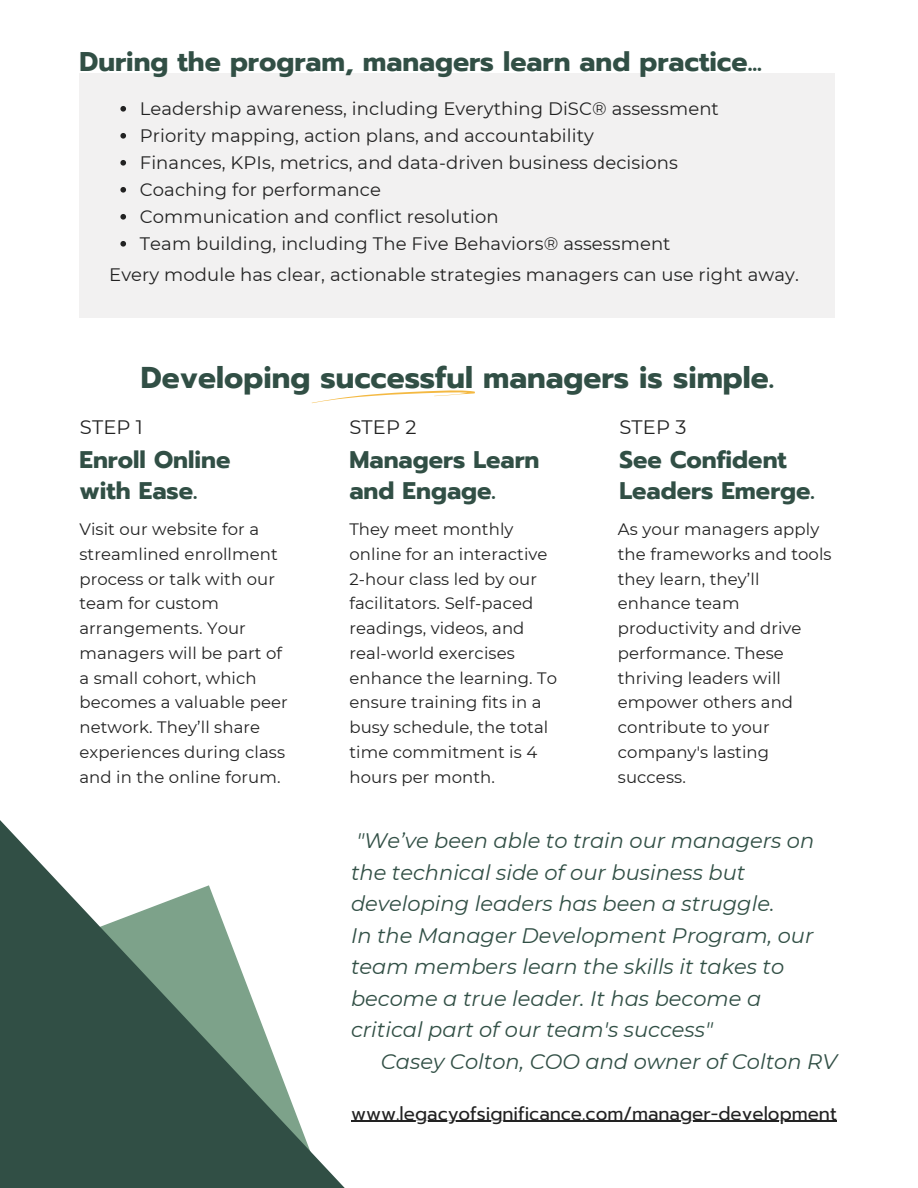
<style>
.page{position:relative;width:918px;height:1188px;background:#fff}
.page>*{position:absolute;margin:0;border:0;box-sizing:border-box;transform-origin:0 0}
.t1{font:700 30px "Prompt";color:#314f45}
.t2{font:700 27px "Prompt";color:#314f45}
.t3{font:700 24px/30.3px "Prompt";color:#314f45}
.t4{font:italic 21px/31.5px "Montserrat";color:#314f45}
.t5{font:19.5px "Montserrat";letter-spacing:.005em;color:#222}
.t6{font:18.45px "Prompt";color:#222}
.t7{font:18px "Montserrat";letter-spacing:.005em;color:#222}
.t8{font:16.5px/24.8px "Montserrat";letter-spacing:.005em;color:#222}
</style>
<div class="page">
<div style="left:79px;top:73px;width:756px;height:245px;background:#f2f1f1"></div>
<svg style="left:120px;top:106px;width:6px;height:6px"></svg>
<svg style="left:120px;top:133px;width:6px;height:6px"></svg>
<svg style="left:120px;top:160px;width:6px;height:6px"></svg>
<svg style="left:120px;top:187px;width:6px;height:6px"></svg>
<svg style="left:120px;top:214px;width:6px;height:6px"></svg>
<svg style="left:120px;top:241px;width:6px;height:6px"></svg>
<svg style="left:311px;top:390px;width:164px;height:13px"></svg>
<svg style="left:0;top:820px;width:372px;height:368px"></svg>
<hr style="left:351px;top:1121px;width:486px;height:1px;background:#222">
<p class="t2" style="left:79px;top:41px;width:684px">During the program, managers learn and practice...</p>
<p class="t7" style="left:140px;top:98px;width:581px">Leadership awareness, including Everything DiSC® assessment</p>
<p class="t7" style="left:140px;top:125px;width:456px">Priority mapping, action plans, and accountability</p>
<p class="t7" style="left:140px;top:152px;width:540px">Finances, KPIs, metrics, and data-driven business decisions</p>
<p class="t7" style="left:140px;top:179px;width:243px">Coaching for performance</p>
<p class="t7" style="left:140px;top:206px;width:360px">Communication and conflict resolution</p>
<p class="t7" style="left:140px;top:233px;width:532px">Team building, including The Five Behaviors® assessment</p>
<p class="t7" style="left:109px;top:264px;width:691px">Every module has clear, actionable strategies managers can use right away.</p>
<p class="t1" style="left:141px;top:355px;width:635px">Developing successful managers is simple.</p>
<p class="t5" style="left:80px;top:415px;width:64px">STEP 1</p>
<p class="t3" style="left:79px;top:445px;width:153px">Enroll Online</p>
<p class="t3" style="left:79px;top:475px;width:120px">with Ease.</p>
<p class="t5" style="left:349px;top:415px;width:68px">STEP 2</p>
<p class="t3" style="left:349px;top:445px;width:192px">Managers Learn and Engage.</p>
<p class="t5" style="left:619px;top:415px;width:68px">STEP 3</p>
<p class="t3" style="left:619px;top:445px;width:197px">See Confident<br>Leaders Emerge.</p>
<p class="t8" style="left:79px;top:517px;width:210px">Visit our website for a streamlined enrollment process or talk with our team for custom arrangements. Your managers will be part of a small cohort, which becomes a valuable peer network. They’ll share experiences during class and in the online forum.</p>
<p class="t8" style="left:618px;top:517px;width:215px">As your managers apply the frameworks and tools they learn, they’ll enhance team productivity and drive performance. These thriving leaders will empower others and contribute to your company's lasting success.</p>
<p class="t8" style="left:349px;top:517px;width:209px">They meet monthly online for an interactive<br>2-hour class led by our facilitators. Self-paced readings, videos, and real-world exercises enhance the learning. To ensure training fits in a busy schedule, the total time commitment is 4 hours per month.</p>
<p class="t4" style="left:351px;top:825px;width:465px">"We’ve been able to train our managers on the technical side of our business but developing leaders has been a struggle.</p>
<p class="t4" style="left:351px;top:920px;width:464px">In the Manager Development Program, our team members learn the skills it takes to become a true leader. It has become a critical part of our team's success"</p>
<p class="t4" style="left:381px;top:1046px;width:458px">Casey Colton, COO and owner of Colton RV</p>
<p class="t6" style="left:351px;top:1100px;width:487px">www.legacyofsignificance.com/manager-development</p>
</div>
